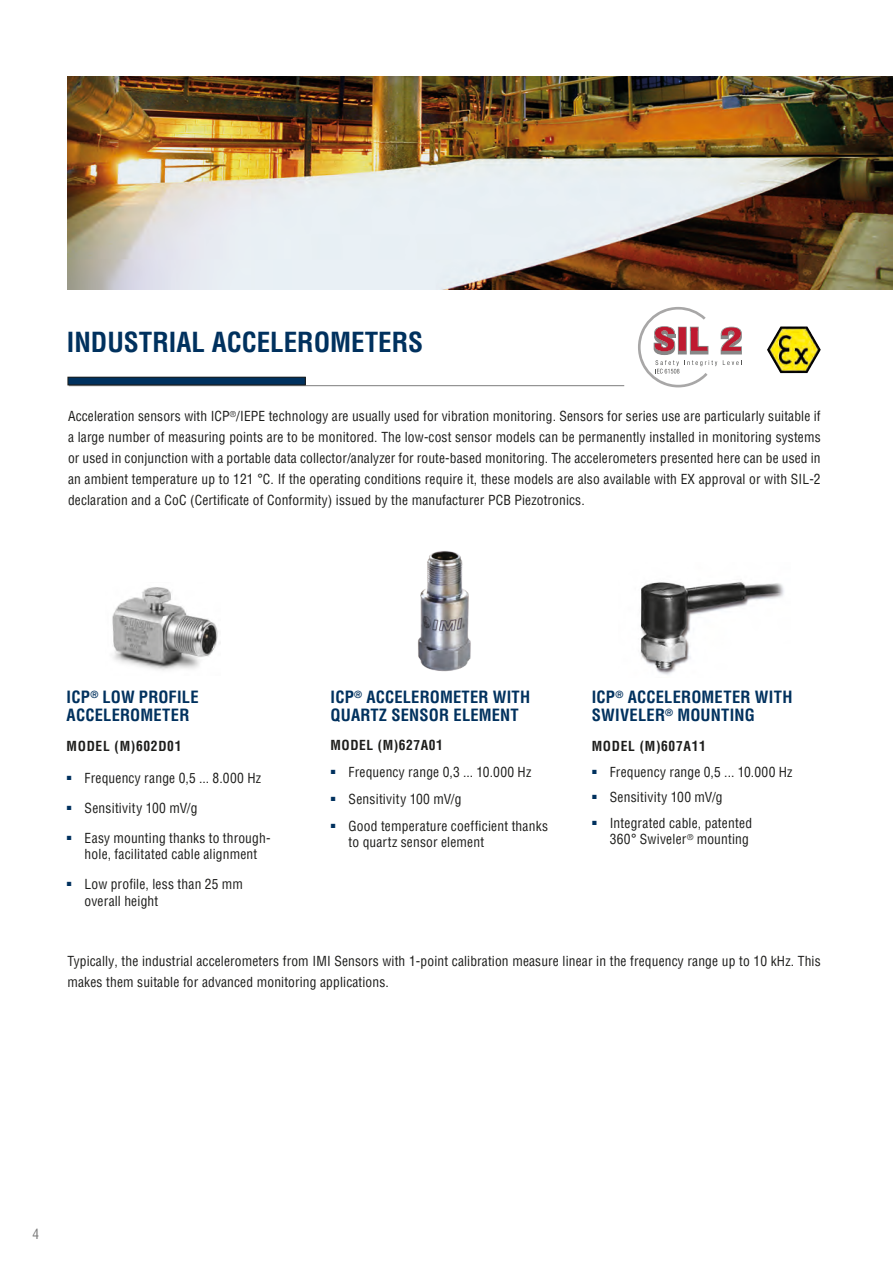
<style>
.page{position:relative;width:893px;height:1263px;background:#fff}
.page>*{position:absolute;margin:0;border:0;box-sizing:border-box;transform-origin:0 0}
.Innen_Headline_Blau{font:700 condensed 27px "Helvetica LT Pro";color:#00315e}
.Bullets_PROD_-_Descr{font:700 condensed 16.5px/18px "Helvetica LT Pro";letter-spacing:.01em;color:#00315e}
.Bullets_PROD_-_Model{font:700 condensed 16.5px/18px "Helvetica LT Pro";letter-spacing:.01em;color:#00315e}
.t1{font:condensed 13.5px/21px "Helvetica LT Pro";letter-spacing:.01em;color:#1d1d1b}
.Bullets_PROD_-_Model-2{font:700 condensed 13.5px "Helvetica LT Pro";letter-spacing:.045em;color:#1d1d1b}
.Bullets_PROD_-_Descr-2{font:700 condensed 13.5px "Helvetica LT Pro";letter-spacing:.05em;color:#1d1d1b}
.t2{font:condensed 13.5px "Helvetica LT Pro";color:#7c7c7c}
</style>
<div class="page">
<hr style="left:69px;top:385px;width:555px;height:1px;background:#7c7c7c">
<div style="left:68px;top:377px;width:237px;height:8px;background:#00315e"></div>
<div style="left:68px;top:377px;width:238px;height:8px;border:1px solid #1d1d1b"></div>
<img style="left:68px;top:77px;width:825px;height:212px">
<img style="left:640px;top:582px;width:144px;height:93px">
<img style="left:418px;top:551px;width:53px;height:121px">
<img style="left:112px;top:587px;width:106px;height:84px">
<svg style="left:638px;top:307px;width:104px;height:80px"></svg>
<img style="left:767px;top:326px;width:54px;height:47px">
<p class="Innen_Headline_Blau" style="left:67px;top:324px;width:358px">INDUSTRIAL ACCELEROMETERS</p>
<p class="t1" style="left:68px;top:406px;width:754px;text-align:justify">Acceleration sensors with ICP<sup>®</sup>/IEPE technology are usually used for vibration monitoring. Sensors for series use are particularly suitable if a large number of measuring points are to be monitored. The low-cost sensor models can be permanently installed in monitoring systems or used in conjunction with a portable data collector/analyzer for route-based monitoring. The accelerometers presented here can be used in an ambient temperature up to 121 °C. If the operating conditions require it, these models are also available with EX approval or with SIL-2 declaration and a CoC (Certificate of Conformity) issued by the manufacturer PCB Piezotronics.</p>
<p class="Bullets_PROD_-_Descr" style="left:67px;top:688px;width:134px">ICP<sup>®</sup> LOW PROFILE</p>
<p class="Bullets_PROD_-_Descr" style="left:67px;top:706px;width:124px">ACCELEROMETER</p>
<p class="Bullets_PROD_-_Descr-2" style="left:67px;top:737px;width:116px">MODEL (M)602D01</p>
<p class="t1" style="left:67px;top:767px;width:196px"><sup>■</sup> Frequency range 0,5 ... 8.000 Hz</p>
<p class="t1" style="left:67px;top:797px;width:132px"><sup>■</sup> Sensitivity 100 mV/g</p>
<p class="t1" style="left:67px;top:829px;width:206px;line-height:16.5px;text-align:center"><sup>■</sup> Easy mounting thanks to through&shy;hole, facilitated cable alignment</p>
<p class="t1" style="left:85px;top:876px;width:160px;line-height:16.5px;text-indent:-18px"><sup>■</sup> Low profile, less than 25 mm overall height</p>
<p class="Bullets_PROD_-_Model" style="left:331px;top:688px;width:201px">ICP<sup>®</sup> ACCELEROMETER WITH<br>QUARTZ SENSOR ELEMENT</p>
<p class="Bullets_PROD_-_Model-2" style="left:331px;top:736px;width:114px">MODEL (M)627A01</p>
<p class="t1" style="left:331px;top:761px;width:202px"><sup>■</sup> Frequency range 0,3 ... 10.000 Hz</p>
<p class="t1" style="left:331px;top:788px;width:132px"><sup>■</sup> Sensitivity 100 mV/g</p>
<p class="t1" style="left:349px;top:817px;width:201px;line-height:16.5px;text-indent:-18px"><sup>■</sup> Good temperature coefficient thanks to quartz sensor element</p>
<p class="Bullets_PROD_-_Descr" style="left:592px;top:688px;width:202px">ICP<sup>®</sup> ACCELEROMETER WITH<br>SWIVELER<sup>®</sup> MOUNTING</p>
<p class="Bullets_PROD_-_Model-2" style="left:592px;top:737px;width:116px">MODEL (M)607A11</p>
<p class="t1" style="left:592px;top:761px;width:202px"><sup>■</sup> Frequency range 0,5 ... 10.000 Hz</p>
<p class="t1" style="left:592px;top:787px;width:132px"><sup>■</sup> Sensitivity 100 mV/g</p>
<p class="t1" style="left:592px;top:814px;width:162px;line-height:16.5px;text-align:right"><sup>■</sup> Integrated cable, patented<br>360° Swiveler<sup>®</sup> mounting</p>
<p class="t1" style="left:68px;top:950px;width:755px">Typically, the industrial accelerometers from IMI Sensors with 1-point calibration measure linear in the frequency range up to 10 kHz. This makes them suitable for advanced monitoring applications.</p>
<p class="t2" style="left:32px;top:1225px;width:8px">4</p>
</div>
